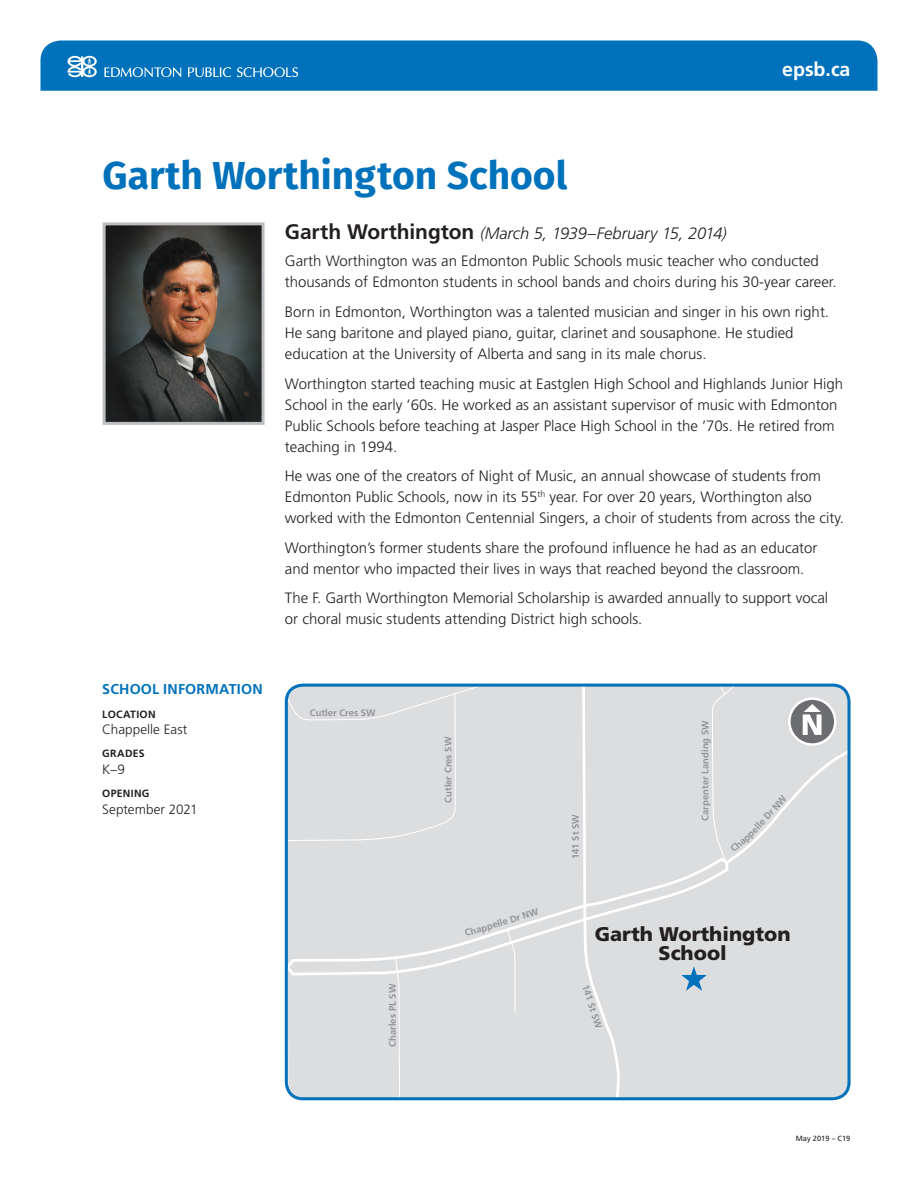
<style>
.page{position:relative;width:918px;height:1188px;background:#fff}
.page>*{position:absolute;margin:0;border:0;box-sizing:border-box;transform-origin:0 0}
.t1{font:700 39px "Fira Sans";color:#0072bc}
.t2{font:900 19.8px/19px "Frutiger LT Std";color:#231f20;text-align:center}
.t3{font:700 19.5px "Frutiger LT Std";color:#fff}
.t4{font:italic 300 16.5px "Frutiger LT Std";letter-spacing:-.01em;color:#231f20}
.t5{font:300 15px/21px "Frutiger LT Std";color:#231f20}
.t6{font:700 14.25px "Frutiger LT Std";letter-spacing:.015em;color:#0072bc}
.t7{font:300 13.5px "Frutiger LT Std";letter-spacing:.005em;color:#231f20}
.t8{font:700 10.5px "Frutiger LT Std";letter-spacing:.025em;color:#231f20}
.t9{font:700 9.45px "Frutiger LT Std";color:#939598}
.t10{font:7.5px "Frutiger LT Std";color:#231f20}
.s1{font-weight:700;font-style:normal;font-size:21px}
</style>
<div class="page">
<img style="left:107px;top:226px;width:154px;height:195px">
<div style="left:103px;top:222px;width:162px;height:203px;border:3px solid #bcbdc0"></div>
<svg style="left:40px;top:40px;width:838px;height:51px;background:#0977be"></svg>
<div style="left:285px;top:684px;width:565px;height:416px;background:#dcdddf"></div>
<p class="t1" style="left:103px;top:148px;width:466px">Garth Worthington School</p>
<p class="t3" style="left:782px;top:58px;width:70px">epsb.ca</p>
<p class="t6" style="left:102px;top:681px;width:162px">SCHOOL INFORMATION</p>
<p class="t8" style="left:102px;top:708px;width:55px">LOCATION</p>
<p class="t7" style="left:102px;top:722px;width:87px">Chappelle East</p>
<p class="t8" style="left:102px;top:748px;width:44px">GRADES</p>
<p class="t7" style="left:102px;top:762px;width:24px">K–9</p>
<p class="t8" style="left:102px;top:787px;width:49px">OPENING</p>
<p class="t7" style="left:102px;top:801px;width:97px">September 2021</p>
<p class="t4" style="left:285px;top:223px;width:443px"><span class="s1">Garth Worthington</span> (March 5, 1939–February 15, 2014)</p>
<p class="t5" style="left:285px;top:251px;width:553px">Garth Worthington was an Edmonton Public Schools music teacher who conducted thousands of Edmonton students in school bands and choirs during his 30-year career.</p>
<p class="t5" style="left:285px;top:301px;width:546px">Born in Edmonton, Worthington was a talented musician and singer in his own right.<br>He sang baritone and played piano, guitar, clarinet and sousaphone. He studied education at the University of Alberta and sang in its male chorus.</p>
<p class="t5" style="left:285px;top:373px;width:560px">Worthington started teaching music at Eastglen High School and Highlands Junior High School in the early ’60s. He worked as an assistant supervisor of music with Edmonton Public Schools before teaching at Jasper Place High School in the ’70s. He retired from teaching in 1994.</p>
<p class="t5" style="left:285px;top:466px;width:561px">He was one of the creators of Night of Music, an annual showcase of students from<br>Edmonton Public Schools, now in its 55<sup>th</sup> year. For over 20 years, Worthington also worked with the Edmonton Centennial Singers, a choir of students from across the city.</p>
<p class="t5" style="left:285px;top:537px;width:534px">Worthington’s former students share the profound influence he had as an educator and mentor who impacted their lives in ways that reached beyond the classroom.</p>
<p class="t5" style="left:285px;top:588px;width:545px">The F. Garth Worthington Memorial Scholarship is awarded annually to support vocal or choral music students attending District high schools.</p>
<p class="t9" style="left:310px;top:707px;width:67px">Cutler Cres SW</p>
<p class="t9" style="left:387px;top:1047px;width:64px;rotate:-90deg">Charles PL SW</p>
<p class="t9" style="left:443px;top:803px;width:67px;rotate:-90deg">Cutler Cres SW</p>
<p class="t9" style="left:469px;top:926px;width:32px;rotate:-16deg">happel</p>
<p class="t9" style="left:498px;top:918px;width:23px;rotate:-17deg">le Dr</p>
<p class="t9" style="left:570px;top:859px;width:46px;rotate:-90deg">141 St SW</p>
<p class="t9" style="left:700px;top:821px;width:102px;rotate:-90deg">Carpenter Landing SW</p>
<p class="t2" style="left:595px;top:925px;width:197px">Garth Worthington<br>School</p>
<p class="t9" style="left:591px;top:984px;width:46px;rotate:72deg">141 St SW</p>
<p class="t10" style="left:796px;top:1134px;width:56px">May 2019 – C19</p>
</div>
